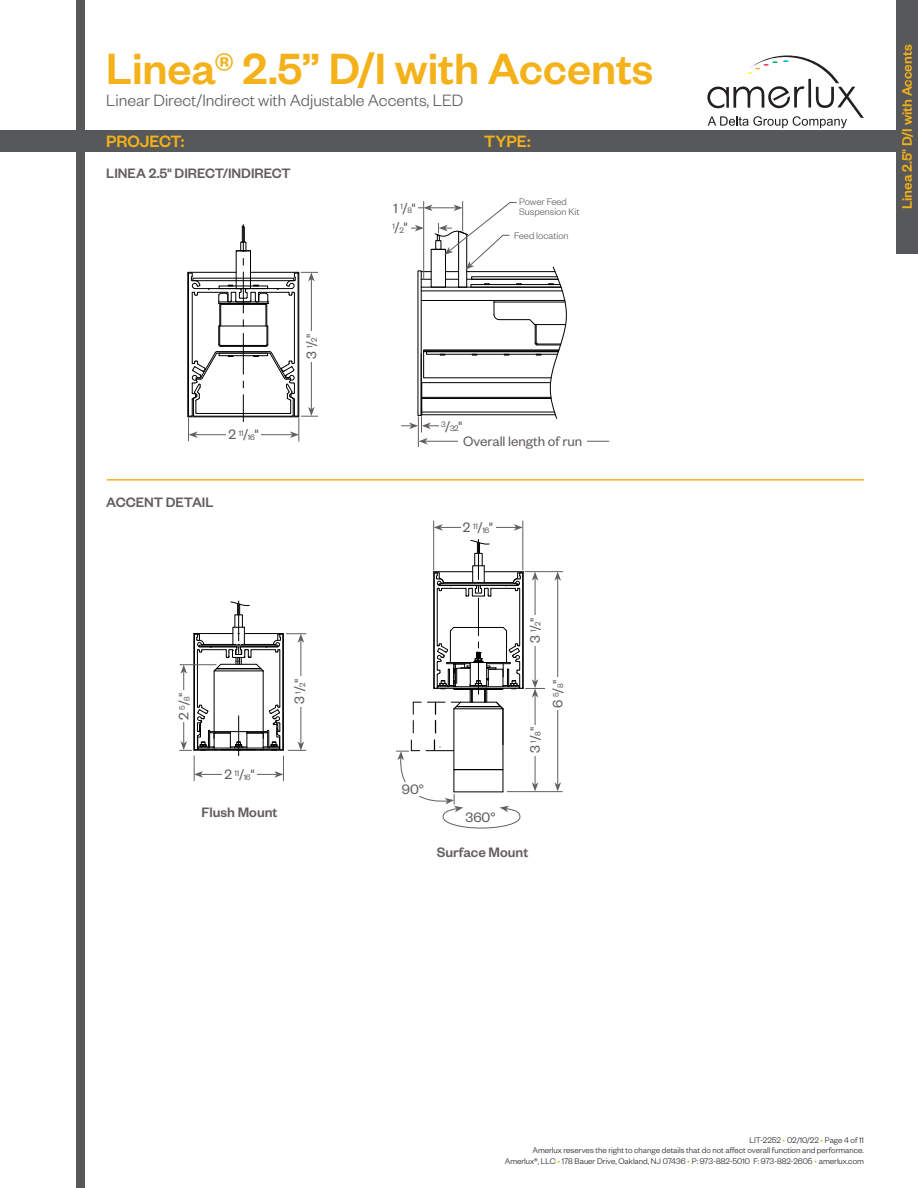
<style>
.page{position:relative;width:918px;height:1188px;background:#fff}
.page>*{position:absolute;margin:0;border:0;box-sizing:border-box;transform-origin:0 0}
.t1{font:500 48px "Founders Grotesk";color:#f4b119}
.t2{font:300 18px "Founders Grotesk";color:#645e5e}
.t3{font:500 18px "Founders Grotesk";color:#f4b119}
.t4{font:15px "Founders Grotesk";color:#645e5e}
.t5{font:500 15px "Founders Grotesk";color:#645e5e}
.t6{font:500 15px "Founders Grotesk";color:#f4b119}
.t7{font:300 10.5px/10.5px "Founders Grotesk";color:#645e5e}
.t8{font:300 9px/10.8px "Founders Grotesk";color:#231f20;text-align:right}
.t9{font:8.7px "Founders Grotesk";letter-spacing:-.04em;color:#645e5e}
.s1{font-size:15px}
.s2{font-size:8.7px}
.s3{color:#f4b119}
</style>
<div class="page">
<svg style="left:707px;top:56px;width:157px;height:72px"></svg>
<div style="left:0;top:130px;width:918px;height:22px;background:#57585a"></div>
<div style="left:76px;top:0;width:10px;height:1188px;background:#57585a"></div>
<div style="left:896px;top:0;width:22px;height:254px;background:#57585a"></div>
<div style="left:236px;top:251px;width:15px;height:38px;border:1px solid #000"></div>
<svg style="left:236px;top:225px;width:14px;height:27px"></svg>
<svg style="left:187px;top:272px;width:131px;height:169px"></svg>
<div style="left:305px;top:331px;width:13px;height:30px;background:#fff"></div>
<div style="left:226px;top:428px;width:35px;height:13px;background:#fff"></div>
<hr style="left:418px;top:416px;width:1px;height:31px;background:#645e5e">
<hr style="left:425px;top:441px;width:184px;height:1px;background:#645e5e">
<div style="left:458px;top:434px;width:129px;height:14px;background:#fff"></div>
<hr style="left:423px;top:201px;width:1px;height:79px;background:#645e5e">
<hr style="left:462px;top:201px;width:1px;height:30px;background:#645e5e">
<svg style="left:401px;top:202px;width:166px;height:243px"></svg>
<div style="left:391px;top:201px;width:27px;height:14px;background:#fff"></div>
<div style="left:390px;top:221px;width:21px;height:13px;background:#fff"></div>
<div style="left:512px;top:230px;width:59px;height:11px;background:#fff"></div>
<div style="left:517px;top:196px;width:70px;height:21px;background:#fff"></div>
<hr style="left:107px;top:479px;width:757px;height:2px;background:#f4b119">
<hr style="left:194px;top:635px;width:1px;height:114px;background:#000">
<hr style="left:197px;top:650px;width:1px;height:57px;background:#000">
<hr style="left:280px;top:650px;width:1px;height:57px;background:#000">
<hr style="left:283px;top:635px;width:1px;height:114px;background:#000">
<hr style="left:214px;top:671px;width:1px;height:61px;background:#000">
<hr style="left:263px;top:671px;width:1px;height:61px;background:#000">
<hr style="left:434px;top:573px;width:1px;height:115px;background:#000">
<hr style="left:437px;top:589px;width:1px;height:56px;background:#000">
<hr style="left:519px;top:589px;width:1px;height:56px;background:#000">
<hr style="left:522px;top:573px;width:1px;height:115px;background:#000">
<hr style="left:506px;top:631px;width:1px;height:32px;background:#000">
<svg style="left:450px;top:627px;width:57px;height:4px"></svg>
<hr style="left:523px;top:572px;width:1px;height:116px;background:#000">
<hr style="left:433px;top:572px;width:1px;height:116px;background:#000">
<div style="left:235px;top:615px;width:8px;height:12px;border:1px solid #000"></div>
<svg style="left:230px;top:601px;width:20px;height:14px"></svg>
<hr style="left:238px;top:601px;width:1px;height:40px;background:#000">
<hr style="left:450px;top:631px;width:1px;height:32px;background:#000">
<svg style="left:470px;top:540px;width:20px;height:13px"></svg>
<hr style="left:478px;top:598px;width:1px;height:38px;background:#000">
<svg style="left:433px;top:565px;width:91px;height:32px"></svg>
<hr style="left:478px;top:540px;width:1px;height:39px;background:#000">
<hr style="left:434px;top:571px;width:39px;height:1px;background:#000">
<hr style="left:484px;top:571px;width:39px;height:1px;background:#000">
<hr style="left:180px;top:664px;width:36px;height:1px;background:#645e5e">
<hr style="left:301px;top:640px;width:1px;height:104px;background:#645e5e">
<svg style="left:193px;top:627px;width:113px;height:45px"></svg>
<hr style="left:183px;top:671px;width:1px;height:73px;background:#645e5e">
<svg style="left:179px;top:705px;width:127px;height:76px"></svg>
<svg style="left:180px;top:665px;width:7px;height:9px"></svg>
<div style="left:222px;top:768px;width:35px;height:13px;background:#fff"></div>
<div style="left:293px;top:676px;width:13px;height:30px;background:#fff"></div>
<div style="left:176px;top:690px;width:16px;height:32px;background:#fff"></div>
<hr style="left:433px;top:521px;width:1px;height:49px;background:#645e5e">
<hr style="left:523px;top:521px;width:1px;height:49px;background:#645e5e">
<hr style="left:507px;top:791px;width:56px;height:1px;background:#645e5e">
<hr style="left:525px;top:571px;width:38px;height:1px;background:#645e5e">
<hr style="left:535px;top:578px;width:1px;height:104px;background:#645e5e">
<svg style="left:532px;top:572px;width:6px;height:9px"></svg>
<hr style="left:557px;top:578px;width:1px;height:207px;background:#645e5e">
<svg style="left:554px;top:782px;width:7px;height:9px"></svg>
<svg style="left:554px;top:572px;width:7px;height:9px"></svg>
<hr style="left:440px;top:527px;width:76px;height:1px;background:#645e5e">
<svg style="left:434px;top:524px;width:9px;height:7px"></svg>
<svg style="left:514px;top:524px;width:9px;height:7px"></svg>
<div style="left:528px;top:615px;width:14px;height:30px;background:#fff"></div>
<div style="left:551px;top:677px;width:13px;height:33px;background:#fff"></div>
<svg style="left:396px;top:642px;width:149px;height:187px"></svg>
<div style="left:461px;top:521px;width:34px;height:13px;background:#fff"></div>
<h1 class="t1" style="left:106px;top:39px;width:549px">Linea® 2.5” D/I with Accents</h1>
<h2 class="t2" style="left:106px;top:89px;width:359px">Linear Direct/Indirect with Adjustable Accents, LED</h2>
<h2 class="t3" style="left:106px;top:130px;width:80px">PROJECT:</h2>
<h2 class="t3" style="left:484px;top:130px;width:48px">TYPE:</h2>
<p class="t5" style="left:106px;top:163px;width:186px">LINEA 2.5" DIRECT/INDIRECT</p>
<p class="t9" style="left:228px;top:430px;width:32px"><span class="s1">2</span> 11<span class="s1">/</span>16<span class="s1">"</span></p>
<p class="t5" style="left:106px;top:492px;width:109px">ACCENT DETAIL</p>
<p class="t4" style="left:302px;top:359px;width:27px;rotate:-90deg">3 <sup>1</sup>/<span class="s2">2</span>"</p>
<p class="t4" style="left:175px;top:720px;width:29px;rotate:-90deg">2 <sup>5</sup>/<span class="s2">8</span>"</p>
<p class="t4" style="left:290px;top:704px;width:27px;rotate:-90deg">3 <sup>1</sup>/<span class="s2">2</span>"</p>
<p class="t9" style="left:224px;top:770px;width:32px"><span class="s1">2</span> 11<span class="s1">/</span>16<span class="s1">"</span></p>
<p class="t5" style="left:202px;top:803px;width:78px">Flush Mount</p>
<p class="t4" style="left:393px;top:199px;width:24px">1 <sup>1</sup>/<span class="s2">8</span>"</p>
<p class="t9" style="left:393px;top:223px;width:17px">1<span class="s1">/</span>2<span class="s1">"</span></p>
<p class="t7" style="left:519px;top:196px;width:62px">Power Feed<br>Suspension Kit</p>
<p class="t7" style="left:514px;top:230px;width:56px">Feed location</p>
<p class="t9" style="left:441px;top:423px;width:23px">3<span class="s1">/</span>32<span class="s1">"</span></p>
<p class="t4" style="left:463px;top:432px;width:121px">Overall length of run</p>
<p class="t9" style="left:463px;top:523px;width:32px"><span class="s1">2</span> 11<span class="s1">/</span>16<span class="s1">"</span></p>
<p class="t4" style="left:526px;top:643px;width:27px;rotate:-90deg">3 <sup>1</sup>/<span class="s2">2</span>"</p>
<p class="t4" style="left:402px;top:780px;width:24px">90°</p>
<p class="t4" style="left:526px;top:753px;width:27px;rotate:-90deg">3 <sup>1</sup>/<span class="s2">8</span>"</p>
<p class="t4" style="left:548px;top:708px;width:30px;rotate:-90deg">6 <sup>5</sup>/<span class="s2">8</span>"</p>
<p class="t4" style="left:466px;top:808px;width:31px">360°</p>
<p class="t5" style="left:437px;top:843px;width:93px">Surface Mount</p>
<h3 class="t6" style="left:898px;top:209px;width:166px;rotate:-90deg">Linea 2.5" D/I with Accents</h3>
<p class="t8" style="left:505px;top:1134px;width:361px">LIT-2252 <span class="s3">•</span> 02/10/22 <span class="s3">•</span> Page 4 of 11<br>Amerlux reserves the right to change details that do not affect overall function and performance.<br>Amerlux®, LLC <span class="s3">•</span> 178 Bauer Drive, Oakland, NJ 07436 <span class="s3">•</span> P: 973-882-5010 F: 973-882-2605 <span class="s3">•</span> amerlux.com</p>
</div>
